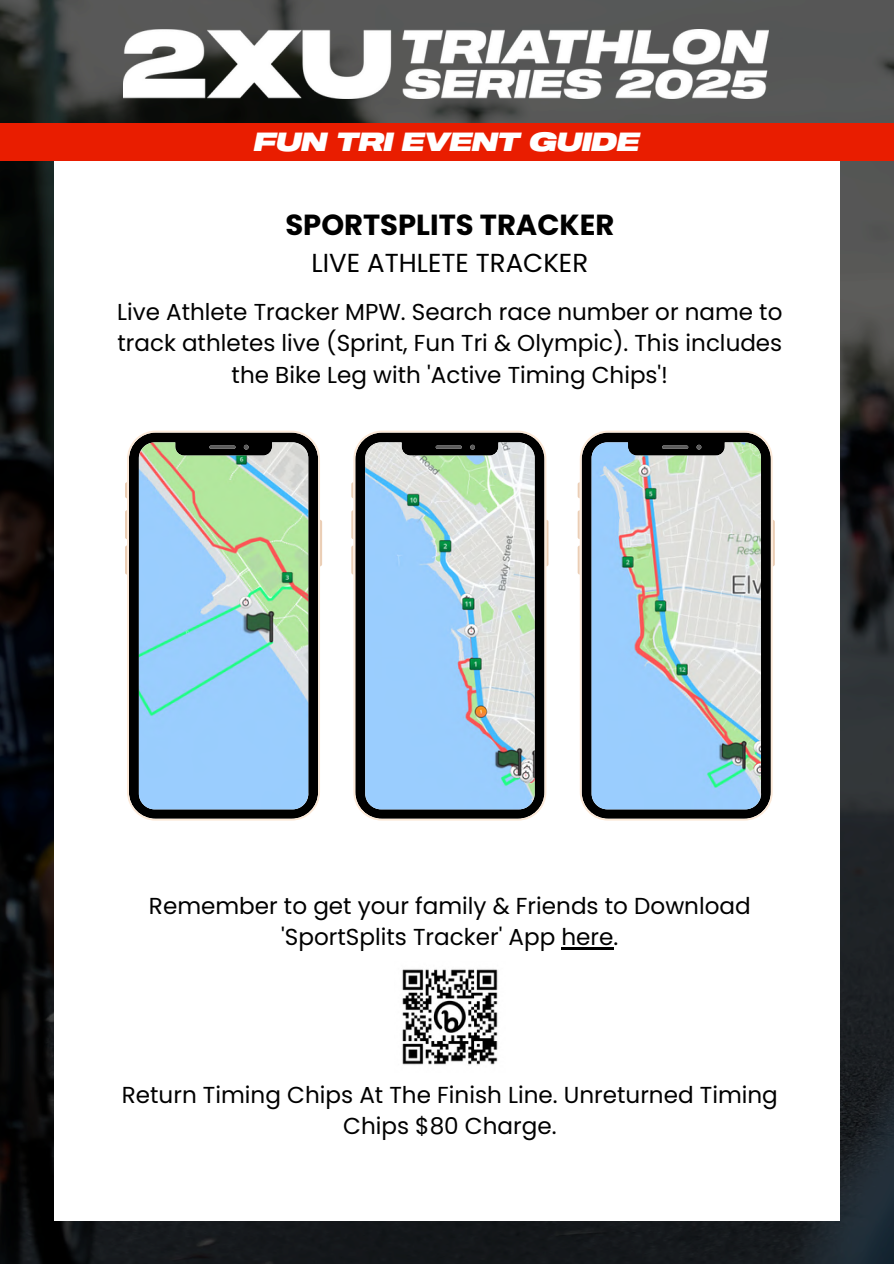
<style>
.page{position:relative;width:894px;height:1264px;background:#fff}
.page>*{position:absolute;margin:0;border:0;box-sizing:border-box;transform-origin:0 0}
.t1{font:700 29.1px "Poppins";color:#000}
.t2{font:26.1px "Poppins";color:#000}
.t3{font:25.8px "Sequel 100 Wide 96";color:#fff}
.t4{font:23.1px/31.5px "Poppins";color:#000;text-align:center}
</style>
<div class="page">
<img style="left:0;top:0;width:893px;height:1263px">
<div style="left:54px;top:128px;width:785px;height:1092px;background:#fff"></div>
<hr style="left:561px;top:947px;width:52px;height:2px;background:#000">
<div style="left:0;top:123px;width:893px;height:38px;background:#e91d00"></div>
<svg style="left:125px;top:482px;width:2px;height:16px"></svg>
<svg style="left:125px;top:510px;width:2px;height:29px"></svg>
<svg style="left:125px;top:545px;width:2px;height:29px"></svg>
<svg style="left:320px;top:520px;width:2px;height:46px"></svg>
<svg style="left:127px;top:430px;width:193px;height:390px;fill:#9acdf6"></svg>
<svg style="left:351px;top:482px;width:2px;height:16px"></svg>
<svg style="left:351px;top:510px;width:2px;height:29px"></svg>
<svg style="left:351px;top:545px;width:2px;height:29px"></svg>
<svg style="left:546px;top:520px;width:2px;height:46px"></svg>
<svg style="left:353px;top:430px;width:193px;height:390px"></svg>
<svg style="left:577px;top:482px;width:2px;height:16px"></svg>
<svg style="left:577px;top:510px;width:2px;height:29px"></svg>
<svg style="left:577px;top:546px;width:2px;height:28px"></svg>
<svg style="left:772px;top:520px;width:2px;height:46px"></svg>
<svg style="left:579px;top:430px;width:193px;height:390px"></svg>
<img style="left:402px;top:969px;width:96px;height:96px">
<img style="left:124px;top:30px;width:643px;height:68px">
<h1 class="t3" style="left:254px;top:126px;width:387px">FUN TRI EVENT GUIDE</h1>
<p class="t1" style="left:285px;top:204px;width:330px">SPORTSPLITS TRACKER</p>
<p class="t2" style="left:311px;top:245px;width:278px">LIVE ATHLETE TRACKER</p>
<p class="t4" style="left:117px;top:296px;width:666px">Live Athlete Tracker MPW. Search race number or name to track athletes live (Sprint, Fun Tri &amp; Olympic). This includes the Bike Leg with 'Active Timing Chips'!</p>
<p class="t4" style="left:149px;top:889px;width:603px">Remember to get your family &amp; Friends to Download 'SportSplits Tracker' App here.</p>
<h2 class="t4" style="left:122px;top:1078px;width:657px">Return Timing Chips At The Finish Line. Unreturned Timing<br>Chips $80 Charge.</h2>
</div>
